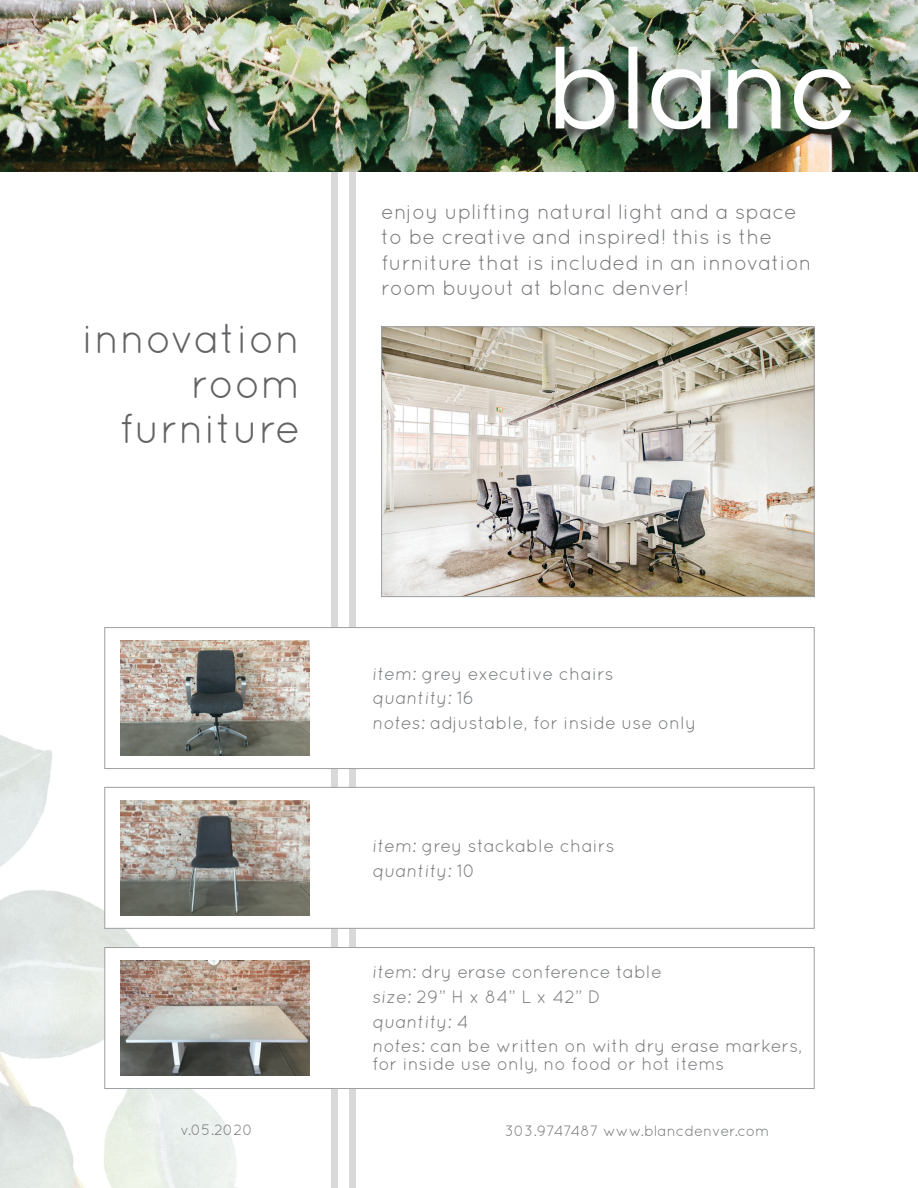
<style>
.page{position:relative;width:918px;height:1188px;background:#fff}
.page>*{position:absolute;margin:0;border:0;box-sizing:border-box;transform-origin:0 0}
.t1{font:42px/45px "Quicksand";color:#636366;text-align:right}
.t2{font:21px/25.2px "Quicksand";color:#76787b}
.t3{font:18px/24.8px "Quicksand";color:#76787b}
.t4{font:15px "Quicksand";letter-spacing:-.01em;color:#76787b}
</style>
<div class="page">
<img style="left:0;top:735px;width:448px;height:453px">
<div style="left:331px;top:150px;width:7px;height:1038px;background:#d9d9d9"></div>
<div style="left:349px;top:104px;width:7px;height:1084px;background:#d9d9d9"></div>
<img style="left:0;top:0;width:918px;height:172px">
<img style="left:533px;top:11px;width:341px;height:150px">
<div style="left:104px;top:947px;width:711px;height:142px;background:#fff;border:1px solid #9d9fa2"></div>
<img style="left:120px;top:961px;width:189px;height:114px">
<img style="left:383px;top:328px;width:430px;height:267px">
<div style="left:381px;top:326px;width:434px;height:271px;border:1px solid #9d9fa2"></div>
<div style="left:104px;top:627px;width:711px;height:142px;background:#fff;border:1px solid #9d9fa2"></div>
<img style="left:120px;top:641px;width:189px;height:114px">
<div style="left:104px;top:787px;width:711px;height:142px;background:#fff;border:1px solid #9d9fa2"></div>
<img style="left:120px;top:800px;width:189px;height:115px">
<h1 class="t1" style="left:82px;top:316px;width:220px">innovation room furniture</h1>
<p class="t2" style="left:381px;top:199px;width:432px">enjoy uplifting natural light and a space to be creative and inspired! this is the furniture that is included in an innovation room buyout at blanc denver!</p>
<p class="t3" style="left:372px;top:661px;width:326px">item: grey executive chairs quantity: 16<br>notes: adjustable, for inside use only</p>
<p class="t3" style="left:372px;top:833px;width:244px">item: grey stackable chairs quantity: 10</p>
<p class="t3" style="left:372px;top:959px;width:432px">item: dry erase conference table<br>size: 29” H x 84” L x 42” D<br>quantity: 4<br>notes: can be written on with dry erase markers,</p>
<p class="t3" style="left:372px;top:1052px;width:354px">for inside use only, no food or hot items</p>
<p class="t4" style="left:180px;top:1121px;width:74px">v.05.2020</p>
<p class="t4" style="left:505px;top:1122px;width:266px">303.9747487 www.blancdenver.com</p>
</div>
